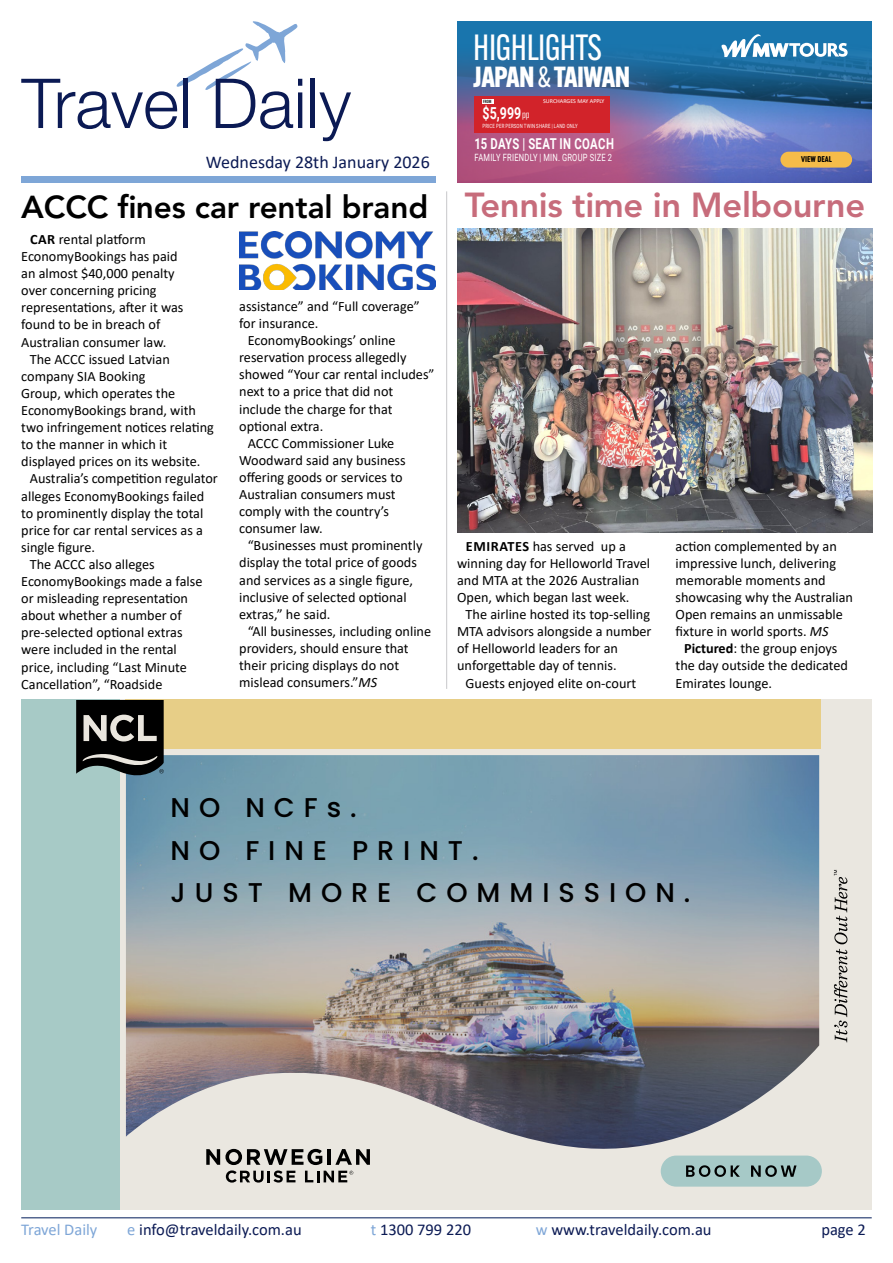
<style>
.page{position:relative;width:893px;height:1263px;background:#fff}
.page>*{position:absolute;margin:0;border:0;box-sizing:border-box;transform-origin:0 0}
.t1{font:35.7px "Alternate Gothic ATF";letter-spacing:-.02em;color:#fff}
.t2{font:800 34.5px "Avenir";letter-spacing:-.01em;color:#c76c7b}
.t3{font:800 31.5px "Avenir";letter-spacing:-.005em;color:#000}
.t4{font:700 28.5px "Alternate Gothic ATF";letter-spacing:-.02em;color:#fff}
.t5{font:500 27.15px/42.9px "Poppins";letter-spacing:.33em;color:#000}
.t6{font:18px "Calibri";color:#0b1a54}
.t7{font:16.5px "Calibri";color:#0b1a54}
.t8{font:16.5px "Calibri";color:#7ea6d7}
.t9{font:700 16.5px "Roboto";color:#fff;scale:.75 1}
.t10{font:700 15px "Roboto";letter-spacing:.035em;color:#fff;scale:.75 1}
.t11{font:14.25px "Calibri";color:#000}
.t12{font:10.05px "Roboto";letter-spacing:.035em;color:#fff;scale:.75 1}
.t13{font:700 8.25px "Diazo MVB Ex Cond";color:#000}
.t14{font:6px "Calibri";color:#fff}
.t15{font:5.7px "Roboto";letter-spacing:.035em;color:#fff;scale:.75 1}
.t16{font:500 4.35px "Alternate Gothic ATF";color:#000}
.s1{font-weight:700}
.s2{font-style:italic}
.s3{font-weight:400}
.s4{font-family:"Alternate Gothic ATF";font-weight:400;font-size:10.05px}
.s5{color:#7ea6d7}
</style>
<div class="page">
<hr style="left:21px;top:1217px;width:851px;height:1px;background:#001b58">
<div style="left:21px;top:176px;width:415px;height:7px;background:#7ea6d7"></div>
<svg style="left:21px;top:21px;width:281px;height:108px"></svg>
<hr style="left:311px;top:79px;width:4px;height:49px;background:#0b1a54">
<svg style="left:319px;top:92px;width:32px;height:49px"></svg>
<div style="left:21px;top:699px;width:851px;height:511px;background:#eae7e0"></div>
<div style="left:126px;top:699px;width:695px;height:50px;background:#e7ce87"></div>
<div style="left:21px;top:699px;width:99px;height:511px;background:#a7cac6"></div>
<img style="left:126px;top:755px;width:693px;height:394px">
<svg style="left:206px;top:1149px;width:164px;height:33px"></svg>
<svg style="left:834px;top:870px;width:13px;height:172px"></svg>
<svg style="left:76px;top:700px;width:88px;height:78px;background:#373a39"></svg>
<div style="left:661px;top:1155px;width:161px;height:31px;background:#a6c9c7;border-radius:16px"></div>
<svg style="left:686px;top:1165px;width:110px;height:12px"></svg>
<svg style="left:457px;top:127px;width:413px;height:56px;background:#8f68a4"></svg>
<svg style="left:457px;top:21px;width:415px;height:106px;background:#336fa3"></svg>
<svg style="left:719px;top:30px;width:129px;height:27px"></svg>
<div style="left:474px;top:96px;width:136px;height:37px;background:#d2232a"></div>
<hr style="left:482px;top:99px;width:11px;height:4px;background:#fff">
<div style="left:780px;top:152px;width:72px;height:16px;background:#f5bc49;border-radius:8px"></div>
<img style="left:457px;top:229px;width:415px;height:304px">
<hr style="left:446px;top:191px;width:1px;height:498px;background:#c7c8ca">
<img style="left:239px;top:232px;width:197px;height:57px">
<p class="t6" style="left:206px;top:149px;width:225px">Wednesday 28th January 2026</p>
<h3 class="t3" style="left:21px;top:189px;width:408px">ACCC fines car rental brand</h3>
<p class="t11" style="left:30px;top:229px;width:117px"><span class="s1">CAR</span> rental platform</p>
<p class="t11" style="left:21px;top:246px;width:158px">EconomyBookings has paid</p>
<p class="t11" style="left:21px;top:264px;width:155px">an almost $40,000 penalty</p>
<p class="t11" style="left:21px;top:281px;width:137px">over concerning pricing</p>
<p class="t11" style="left:21px;top:298px;width:164px">representations, after it was</p>
<p class="t11" style="left:21px;top:315px;width:141px">found to be in breach of</p>
<p class="t11" style="left:21px;top:332px;width:146px">Australian consumer law.</p>
<p class="t11" style="left:30px;top:349px;width:142px">The ACCC issued Latvian</p>
<p class="t11" style="left:21px;top:366px;width:126px">company SIA Booking</p>
<p class="t11" style="left:21px;top:383px;width:155px">Group, which operates the</p>
<p class="t11" style="left:21px;top:400px;width:176px">EconomyBookings brand, with</p>
<p class="t11" style="left:21px;top:417px;width:194px">two infringement notices relating</p>
<p class="t11" style="left:21px;top:435px;width:148px">to the manner in which it</p>
<p class="t11" style="left:21px;top:452px;width:181px">displayed prices on its website.</p>
<p class="t11" style="left:30px;top:469px;width:190px">Australia’s competition regulator</p>
<p class="t11" style="left:21px;top:486px;width:185px">alleges EconomyBookings failed</p>
<p class="t11" style="left:21px;top:503px;width:184px">to prominently display the total</p>
<p class="t11" style="left:21px;top:520px;width:183px">price for car rental services as a</p>
<p class="t11" style="left:21px;top:537px;width:75px">single figure.</p>
<p class="t11" style="left:30px;top:554px;width:127px">The ACCC also alleges</p>
<p class="t11" style="left:21px;top:571px;width:183px">EconomyBookings made a false</p>
<p class="t11" style="left:21px;top:588px;width:168px">or misleading representation</p>
<p class="t11" style="left:21px;top:606px;width:162px">about whether a number of</p>
<p class="t11" style="left:21px;top:623px;width:163px">pre-selected optional extras</p>
<p class="t11" style="left:21px;top:640px;width:157px">were included in the rental</p>
<p class="t11" style="left:21px;top:657px;width:167px">price, including “Last Minute</p>
<p class="t11" style="left:21px;top:674px;width:143px">Cancellation”, “Roadside</p>
<p class="t11" style="left:239px;top:296px;width:182px">assistance” and “Full coverage”</p>
<p class="t11" style="left:239px;top:313px;width:81px">for insurance.</p>
<p class="t11" style="left:248px;top:330px;width:149px">EconomyBookings’ online</p>
<p class="t11" style="left:239px;top:348px;width:169px">reservation process allegedly</p>
<p class="t11" style="left:239px;top:365px;width:197px">showed “Your car rental includes”</p>
<p class="t11" style="left:239px;top:382px;width:156px">next to a price that did not</p>
<p class="t11" style="left:239px;top:399px;width:155px">include the charge for that</p>
<p class="t11" style="left:239px;top:416px;width:86px">optional extra.</p>
<p class="t11" style="left:248px;top:433px;width:148px">ACCC Commissioner Luke</p>
<p class="t11" style="left:239px;top:450px;width:168px">Woodward said any business</p>
<p class="t11" style="left:239px;top:467px;width:165px">offering goods or services to</p>
<p class="t11" style="left:239px;top:484px;width:158px">Australian consumers must</p>
<p class="t11" style="left:239px;top:501px;width:151px">comply with the country’s</p>
<p class="t11" style="left:239px;top:519px;width:85px">consumer law.</p>
<p class="t11" style="left:248px;top:536px;width:176px">“Businesses must prominently</p>
<p class="t11" style="left:239px;top:553px;width:179px">display the total price of goods</p>
<p class="t11" style="left:239px;top:570px;width:175px">and services as a single figure,</p>
<p class="t11" style="left:239px;top:587px;width:169px">inclusive of selected optional</p>
<p class="t11" style="left:239px;top:604px;width:93px">extras,” he said.</p>
<p class="t11" style="left:248px;top:621px;width:185px">“All businesses, including online</p>
<p class="t11" style="left:239px;top:638px;width:171px">providers, should ensure that</p>
<p class="t11" style="left:239px;top:655px;width:161px">their pricing displays do not</p>
<p class="t11" style="left:239px;top:672px;width:139px">mislead consumers.”<span class="s2">MS</span></p>
<h1 class="t1" style="left:473px;top:25px;width:130px">HIGHLIGHTS</h1>
<h3 class="t4" style="left:473px;top:59px;width:159px">JAPAN <span class="s3">&amp;</span> TAIWAN</h3>
<p class="t14" style="left:543px;top:97px;width:63px">SURCHARGES MAY APPLY</p>
<p class="t16" style="left:483px;top:98px;width:10px">FROM</p>
<p class="t9" style="left:482px;top:101px;width:64px">$5,999<span class="s4">pp</span></p>
<p class="t10" style="left:474px;top:133px;width:188px">15 DAYS | SEAT IN COACH</p>
<p class="t12" style="left:475px;top:150px;width:185px">FAMILY FRIENDLY | MIN. GROUP SIZE 2</p>
<p class="t15" style="left:482px;top:122px;width:128px">PRICE PER PERSON TWIN SHARE | LAND ONLY</p>
<p class="t13" style="left:801px;top:153px;width:33px">VIEW DEAL</p>
<h2 class="t2" style="left:465px;top:185px;width:402px">Tennis time in Melbourne</h2>
<p class="t11" style="left:466px;top:536px;width:161px"><span class="s1">EMI RATES</span> has served up a</p>
<p class="t11" style="left:457px;top:553px;width:195px">winning day for Helloworld Travel</p>
<p class="t11" style="left:457px;top:570px;width:184px">and MTA at the 2026 Australian</p>
<p class="t11" style="left:457px;top:587px;width:174px">Open, which began last week.</p>
<p class="t11" style="left:466px;top:604px;width:186px">The airline hosted its top-selling</p>
<p class="t11" style="left:457px;top:622px;width:196px">MTA advisors alongside a number</p>
<p class="t11" style="left:457px;top:639px;width:162px">of Helloworld leaders for an</p>
<p class="t11" style="left:457px;top:656px;width:161px">unforgettable day of tennis.</p>
<p class="t11" style="left:466px;top:673px;width:172px">Guests enjoyed elite on‑court</p>
<p class="t11" style="left:676px;top:536px;width:163px">action complemented by an</p>
<p class="t11" style="left:676px;top:553px;width:162px">impressive lunch, delivering</p>
<p class="t11" style="left:676px;top:570px;width:152px">memorable moments and</p>
<p class="t11" style="left:676px;top:587px;width:179px">showcasing why the Australian</p>
<p class="t11" style="left:676px;top:604px;width:169px">Open remains an unmissable</p>
<p class="t11" style="left:676px;top:622px;width:154px">fixture in world sports. <span class="s2">MS</span></p>
<p class="t11" style="left:684px;top:639px;width:155px"><span class="s1">PICTURED</span>: the group enjoys</p>
<p class="t11" style="left:676px;top:656px;width:174px">the day outside the dedicated</p>
<p class="t11" style="left:676px;top:673px;width:98px">Emirates lounge.</p>
<h3 class="t5" style="left:171px;top:786px;width:521px">NO NCFs.<br>NO FINE PRINT.<br>JUST MORE COMMISSION.</h3>
<p class="t8" style="left:21px;top:1218px;width:78px">Travel Daily</p>
<p class="t7" style="left:127px;top:1218px;width:176px"><span class="s5">e</span> info@traveldaily.com.au</p>
<p class="t7" style="left:371px;top:1218px;width:102px"><span class="s5">t</span> 1300 799 220</p>
<p class="t7" style="left:536px;top:1218px;width:177px"><span class="s5">w</span> www.traveldaily.com.au</p>
<p class="t7" style="left:821px;top:1218px;width:46px">page 2</p>
</div>
